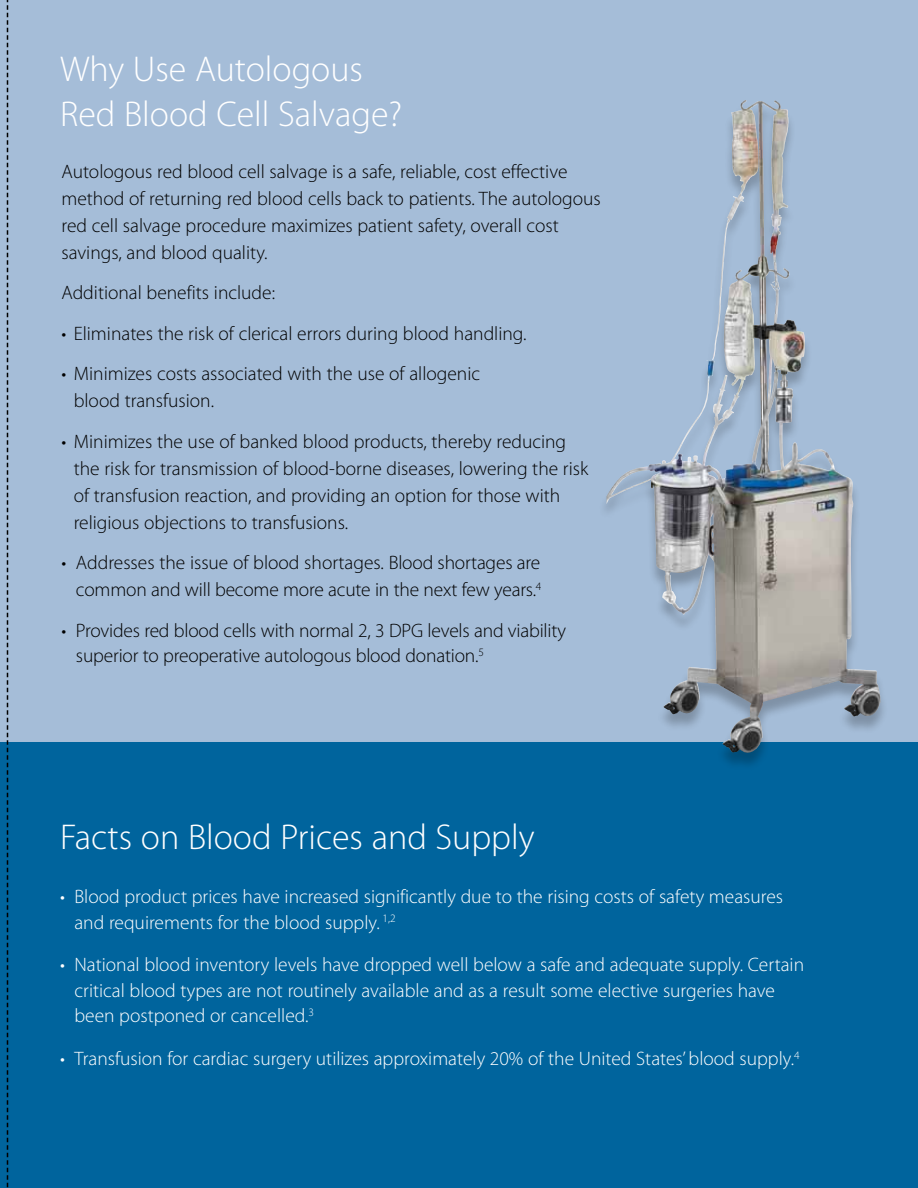
<style>
.page{position:relative;width:918px;height:1188px;background:#fff}
.page>*{position:absolute;margin:0;border:0;box-sizing:border-box;transform-origin:0 0}
.t1{font:300 36px/45px "Myriad Pro";color:#fff}
.t2{font:300 19.5px/27px "Myriad Pro";color:#000}
.t3{font:300 19.5px/25.5px "Myriad Pro";color:#fff}
</style>
<div class="page">
<div style="left:0;top:0;width:918px;height:742px;background:#a5bdd8"></div>
<div style="left:0;top:742px;width:918px;height:446px;background:#00649d"></div>
<div style="left:598px;top:103px;width:290px;height:668px;background:#000;opacity:.23"></div>
<img style="left:606px;top:100px;width:145px;height:640px">
<svg style="left:6px;top:0;width:2px;height:1188px"></svg>
<h1 class="t1" style="left:60px;top:46px;width:344px">Why Use Autologous<br>Red Blood Cell Salvage?</h1>
<p class="t2" style="left:62px;top:157px;width:541px">Autologous red blood cell salvage is a safe, reliable, cost effective method of returning red blood cells back to patients. The autologous red cell salvage procedure maximizes patient safety, overall cost savings, and blood quality.</p>
<p class="t2" style="left:62px;top:279px;width:215px">Additional benefits include:</p>
<p class="t2" style="left:62px;top:319px;width:467px">• Eliminates the risk of clerical errors during blood handling.</p>
<p class="t2" style="left:74px;top:360px;width:408px;text-indent:-12px">• Minimizes costs associated with the use of allogenic blood transfusion.</p>
<p class="t2" style="left:74px;top:428px;width:516px;text-indent:-12px">• Minimizes the use of banked blood products, thereby reducing the risk for transmission of blood-borne diseases, lowering the risk of transfusion reaction, and providing an option for those with religious objections to transfusions.</p>
<p class="t2" style="left:62px;top:549px;width:481px;text-align:right">• Addresses the issue of blood shortages. Blood shortages are common and will become more acute in the next few years.<sup>4</sup></p>
<p class="t2" style="left:76px;top:617px;width:492px;line-height:25.5px;text-indent:-14px">• Provides red blood cells with normal 2, 3 DPG levels and viability superior to preoperative autologous blood donation.<sup>5</sup></p>
<h1 class="t1" style="left:60px;top:814px;width:476px">Facts on Blood Prices and Supply</h1>
<p class="t3" style="left:74px;top:884px;width:710px;text-indent:-14px">• Blood product prices have increased significantly due to the rising costs of safety measures and requirements for the blood supply. <sup>1,2</sup></p>
<p class="t3" style="left:74px;top:952px;width:731px;text-indent:-14px">• National blood inventory levels have dropped well below a safe and adequate supply. Certain critical blood types are not routinely available and as a result some elective surgeries have been postponed or cancelled.<sup>3</sup></p>
<p class="t3" style="left:60px;top:1046px;width:741px">• Transfusion for cardiac surgery utilizes approximately 20% of the United States’ blood supply.<sup>4</sup></p>
</div>
